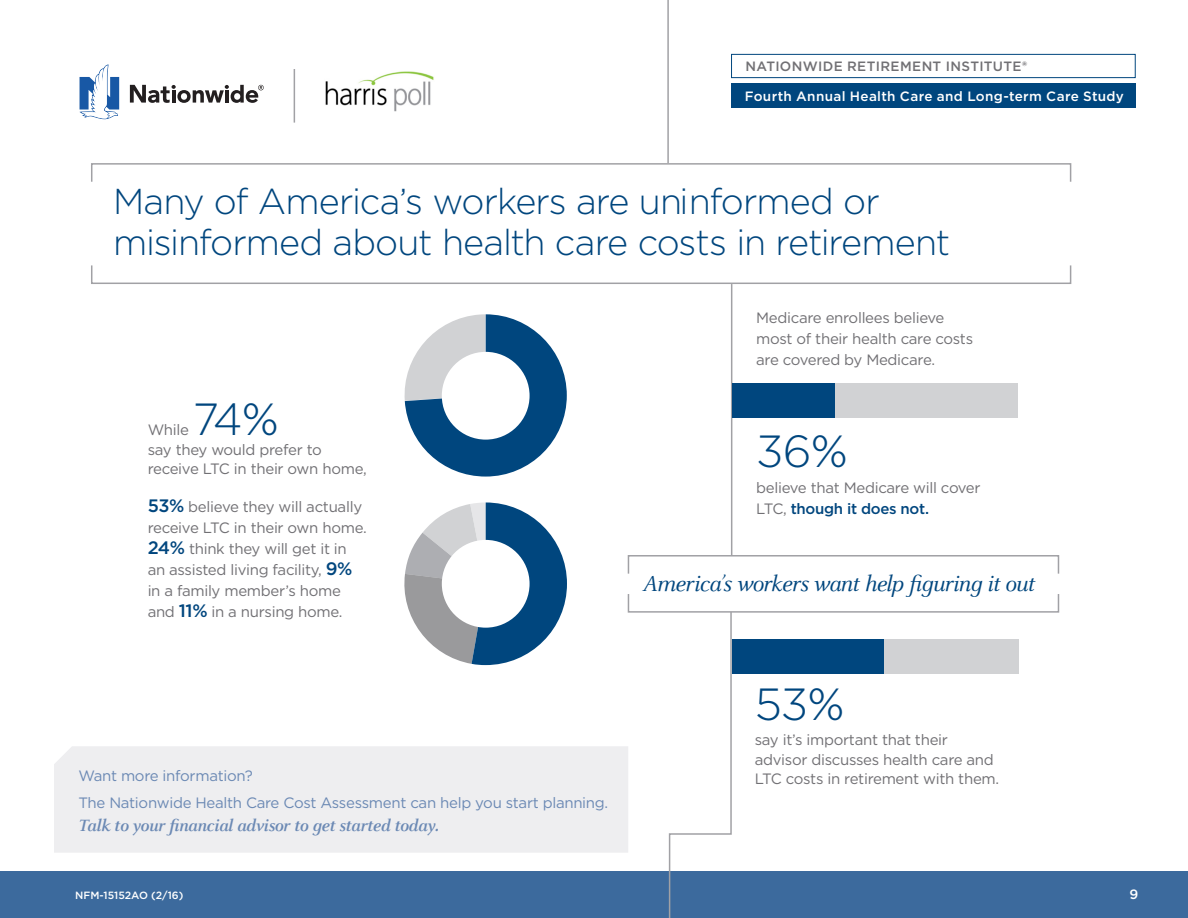
<style>
.page{position:relative;width:1188px;height:918px;background:#fff}
.page>*{position:absolute;margin:0;border:0;box-sizing:border-box;transform-origin:0 0}
.copy{font:300 45px "Gotham";color:#00467e}
.headline_sm{font:300 36px/40.5px "Gotham";letter-spacing:-.03em;color:#00467e}
.headline_sm-2{font:italic 24px "Celeste OT";letter-spacing:-.03em;color:#00467e}
.copy-2{font:italic 700 18px "Celeste OT";letter-spacing:-.02em;color:#6b89b4}
.copy-3{font:15px/21px "Gotham";letter-spacing:-.02em;color:#717074}
.copy-4{font:15px "Gotham";letter-spacing:-.02em;color:#6b89b4}
.t1{font:500 13.5px "Gotham";letter-spacing:.025em;color:#fff}
.t2{font:500 13.5px "Gotham";letter-spacing:.025em;color:#717074}
.t3{font:500 10.5px "Gotham";color:#fff}
.s1{font-weight:700}
.s2{font-weight:500;font-size:18px;color:#00467e}
.s3{font-weight:500;color:#00467e}
</style>
<div class="page">
<div style="left:0;top:871px;width:1188px;height:47px;background:#3c6a9d"></div>
<svg style="left:627px;top:554px;width:433px;height:20px"></svg>
<img style="left:325px;top:71px;width:109px;height:41px">
<hr style="left:294px;top:69px;width:1px;height:54px;background:#a1a1a5">
<svg style="left:130px;top:85px;width:134px;height:18px"></svg>
<svg style="left:80px;top:65px;width:39px;height:54px"></svg>
<hr style="left:667px;top:0;width:2px;height:163px;background:#a1a1a5">
<hr style="left:731px;top:284px;width:1px;height:271px;background:#a1a1a5">
<svg style="left:404px;top:314px;width:163px;height:163px"></svg>
<svg style="left:404px;top:502px;width:163px;height:163px"></svg>
<div style="left:442px;top:540px;width:88px;height:88px;background:#fff;border-radius:50%"></div>
<div style="left:442px;top:352px;width:88px;height:88px;background:#fff;border-radius:50%"></div>
<svg style="left:91px;top:265px;width:981px;height:20px"></svg>
<svg style="left:91px;top:162px;width:981px;height:20px"></svg>
<div style="left:835px;top:383px;width:183px;height:35px;background:#d1d2d4"></div>
<div style="left:732px;top:383px;width:103px;height:35px;background:#00467e"></div>
<div style="left:731px;top:54px;width:405px;height:24px;border:1px solid #00467e"></div>
<div style="left:731px;top:84px;width:405px;height:24px;background:#00467e"></div>
<svg style="left:627px;top:594px;width:433px;height:324px"></svg>
<div style="left:54px;top:746px;width:574px;height:107px;background:#eeeef0"></div>
<p class="t2" style="left:746px;top:58px;width:283px">NATIONWIDE RETIREMENT INSTITUTE<span class="s1">®</span></p>
<p class="t1" style="left:745px;top:87px;width:381px">Fourth Annual Health Care and Long-term Care Study</p>
<p class="headline_sm" style="left:113px;top:180px;width:839px">Many of America’s workers are uninformed or misinformed about health care costs in retirement</p>
<p class="copy" style="left:193px;top:391px;width:87px">74%</p>
<p class="copy-3" style="left:148px;top:439px;width:221px;line-height:19.5px">say they would prefer to receive LTC in their own home,</p>
<p class="copy-3" style="left:148px;top:495px;width:221px"><span class="s2">53%</span> believe they will actually receive LTC in their own home.<br><span class="s2">24%</span> think they will get it in an assisted living facility, <span class="s2">9% </span>in a family member’s home and <span class="s2">11%</span> in a nursing home.</p>
<p class="copy-3" style="left:148px;top:419px;width:43px">While</p>
<p class="copy-4" style="left:78px;top:766px;width:176px">Want more information?</p>
<p class="copy-4" style="left:78px;top:793px;width:531px">The Nationwide Health Care Cost Assessment can help you start planning.</p>
<p class="copy-2" style="left:78px;top:814px;width:362px">Talk to your financial advisor to get started today.</p>
<p class="copy-3" style="left:756px;top:306px;width:219px">Medicare enrollees believe most of their health care costs are covered by Medicare.</p>
<p class="copy" style="left:756px;top:423px;width:93px">36%</p>
<p class="copy-3" style="left:756px;top:476px;width:226px">believe that Medicare will cover<br>LTC, <span class="s3">though it does not.</span></p>
<p class="headline_sm-2" style="left:643px;top:570px;width:393px">America’s workers want help figuring it out</p>
<p class="copy" style="left:755px;top:676px;width:91px">53%</p>
<p class="copy-3" style="left:755px;top:730px;width:246px;line-height:19.5px">say it’s important that their advisor discusses health care and<br>LTC costs in retirement with them.</p>
<p class="t3" style="left:75px;top:888px;width:110px">NFM-15152AO (2/16)</p>
<p class="t1" style="left:1130px;top:885px;width:10px">9</p>
</div>
